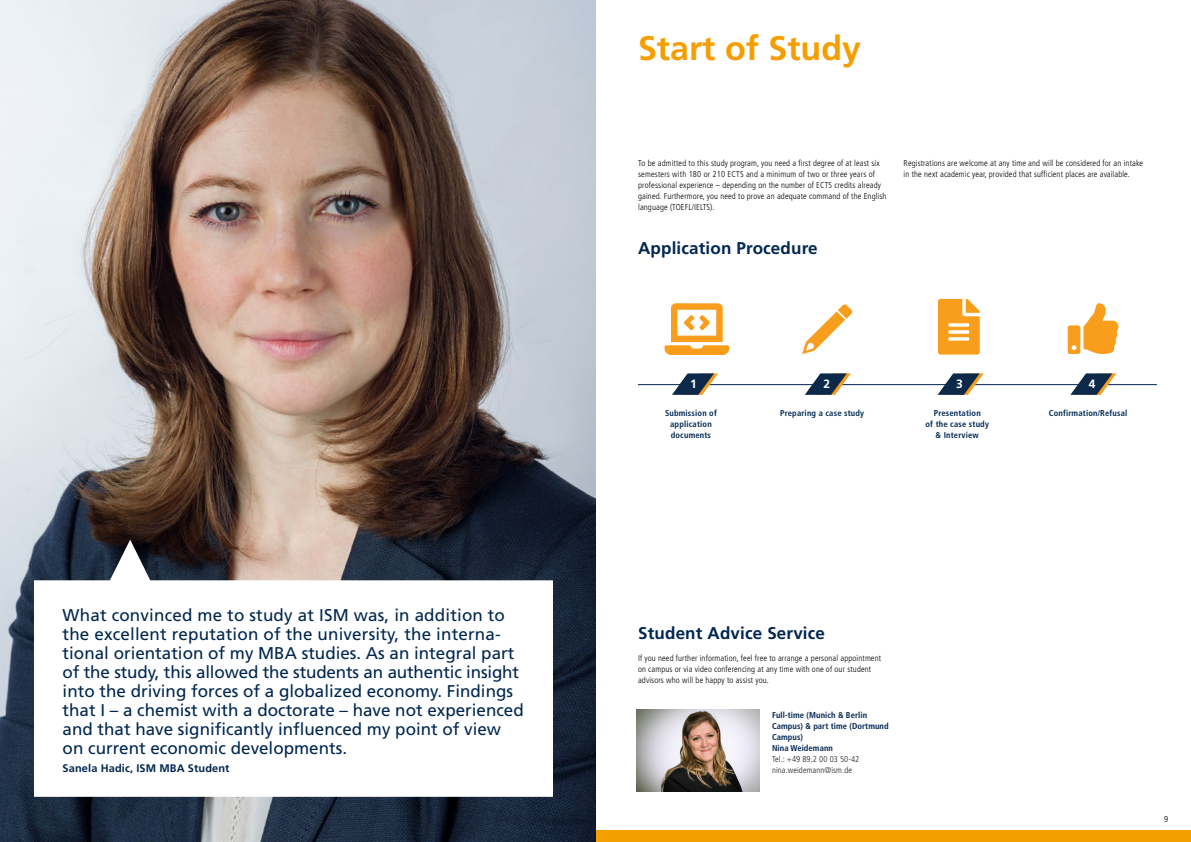
<style>
.page{position:relative;width:1191px;height:842px;background:#fff}
.page>*{position:absolute;margin:0;border:0;box-sizing:border-box;transform-origin:0 0}
.t1{font:700 34px "Frutiger LT Std";color:#f59e00}
.t2{font:17px/19px "Frutiger LT Std";color:#002750}
.t3{font:700 17px "Frutiger LT Std";letter-spacing:.01em;color:#002750}
.t4{font:700 12px "Frutiger LT Com";color:#fff}
.t5{font:700 11px "Frutiger LT Std";letter-spacing:.01em;color:#002750}
.t6{font:300 condensed 8.5px/11px "Frutiger LT Std";letter-spacing:.015em;color:#000}
.t7{font:700 condensed 8.5px/11px "Frutiger LT Std";letter-spacing:.02em;color:#002951}
.t8{font:700 condensed 8.5px/11px "Frutiger LT Std";letter-spacing:.01em;color:#002451}
.t9{font:300 condensed 8.5px/11px "Frutiger LT Std";letter-spacing:.01em;color:#231f20}
</style>
<div class="page">
<div style="left:0;top:831px;width:1191px;height:11px;background:#f59e00"></div>
<img style="left:0;top:0;width:595px;height:842px">
<svg style="left:34px;top:540px;width:519px;height:257px"></svg>
<img style="left:636px;top:710px;width:123px;height:82px">
<svg style="left:1067px;top:304px;width:51px;height:50px"></svg>
<svg style="left:938px;top:299px;width:41px;height:56px;background:#f9ae43"></svg>
<svg style="left:802px;top:304px;width:50px;height:50px"></svg>
<svg style="left:664px;top:303px;width:65px;height:52px"></svg>
<hr style="left:638px;top:384px;width:518px;height:1px;background:#002451">
<svg style="left:937px;top:373px;width:46px;height:22px"></svg>
<svg style="left:804px;top:373px;width:47px;height:22px"></svg>
<svg style="left:672px;top:373px;width:46px;height:22px"></svg>
<svg style="left:1070px;top:373px;width:46px;height:22px"></svg>
<p class="t2" style="left:63px;top:606px;width:463px">What convinced me to study at ISM was, in addition to the excellent reputation of the university, the interna&shy;tional orientation of my MBA studies. As an integral part of the study, this allowed the students an authentic insight into the driving forces of a globalized economy. Findings that I – a chemist with a doctorate – have not experienced and that have significantly influenced my point of view on current economic developments.</p>
<p class="t5" style="left:63px;top:762px;width:168px">Sanela Hadic, ISM MBA Student</p>
<h1 class="t1" style="left:638px;top:28px;width:224px">Start of Study</h1>
<p class="t6" style="left:638px;top:158px;width:250px">To be admitted to this study program, you need a first degree of at least six semesters with 180 or 210 ECTS and a minimum of two or three years of professional experience – depending on the number of ECTS credits already gained. Furthermore, you need to prove an adequate command of the English language (TOEFL/IELTS).</p>
<h2 class="t3" style="left:638px;top:238px;width:181px">Application Procedure</h2>
<p class="t6" style="left:903px;top:158px;width:241px">Registrations are welcome at any time and will be considered for an intake in the next academic year, provided that sufficient places are available.</p>
<h3 class="t4" style="left:690px;top:376px;width:8px">1</h3>
<h3 class="t4" style="left:823px;top:376px;width:8px">2</h3>
<h3 class="t4" style="left:956px;top:376px;width:8px">3</h3>
<h3 class="t4" style="left:1089px;top:376px;width:8px">4</h3>
<p class="t7" style="left:665px;top:407px;width:53px">Submission of</p>
<p class="t7" style="left:780px;top:407px;width:85px">Preparing a case study</p>
<p class="t7" style="left:670px;top:418px;width:43px">application documents</p>
<p class="t7" style="left:933px;top:407px;width:48px">Presentation</p>
<p class="t7" style="left:1048px;top:407px;width:80px">Confirmation/Refusal</p>
<p class="t7" style="left:925px;top:418px;width:65px;text-align:center">of the case study &amp; Interview</p>
<h2 class="t3" style="left:638px;top:623px;width:188px">Student Advice Service</h2>
<p class="t6" style="left:638px;top:653px;width:245px">If you need further information, feel free to arrange a personal appointment on campus or via video conferencing at any time with one of our student advisors who will be happy to assist you.</p>
<p class="t8" style="left:772px;top:710px;width:118px">Full-time (Munich &amp; Berlin<br>Campus) &amp; part time (Dortmund<br>Campus)<br>Nina Weidemann</p>
<p class="t9" style="left:772px;top:754px;width:89px">Tel.: +49 89.2 00 03 50-42 nina.weidemann@ism.de</p>
<p class="t6" style="left:1164px;top:813px;width:6px">9</p>
</div>
